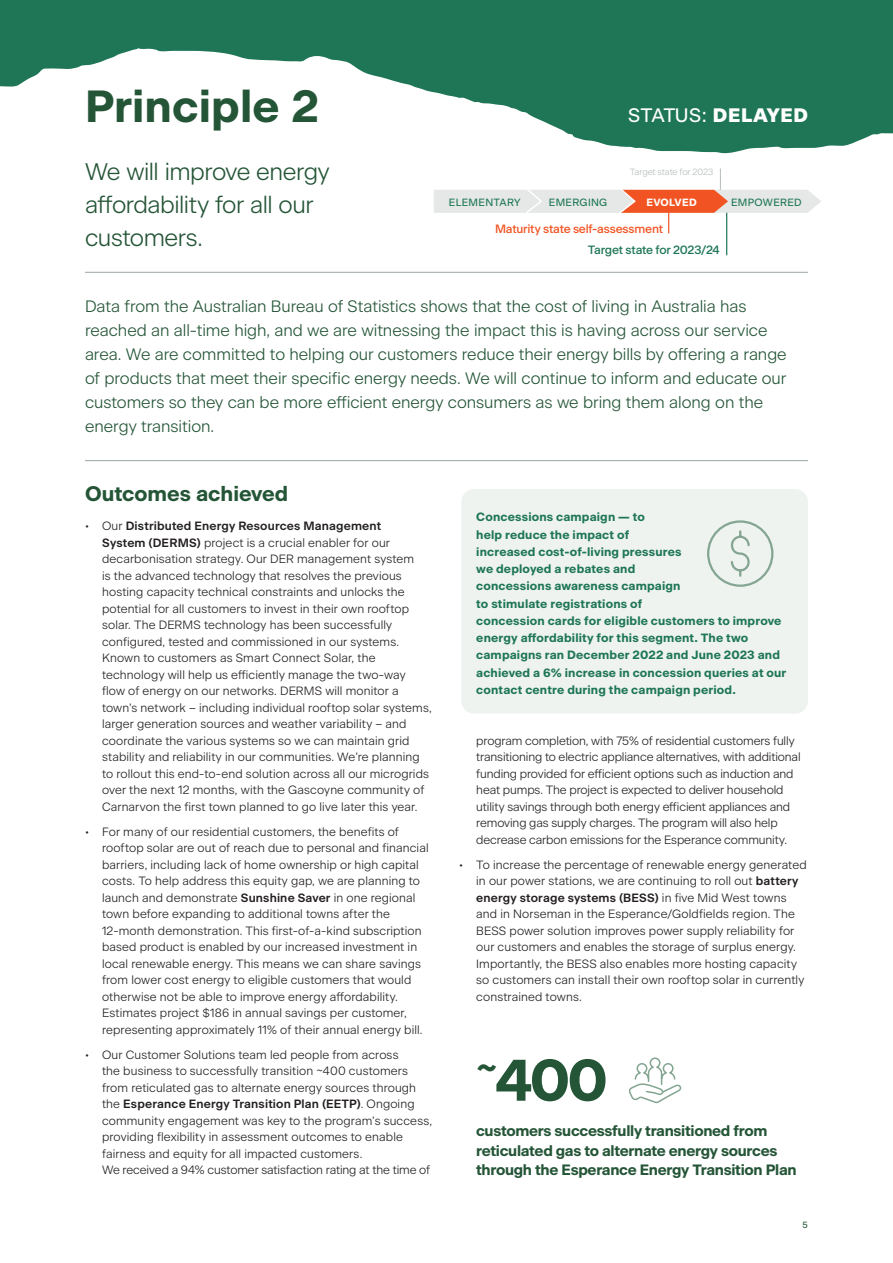
<style>
.page{position:relative;width:893px;height:1263px;background:#1e7656}
.page>*{position:absolute;margin:0;border:0;box-sizing:border-box;transform-origin:0 0}
.Table___title{font:700 58.5px "Beausite Classic";color:#255537}
.t1{font:700 45px "Beausite Classic";color:#255537}
.t2{font:300 24px/33px "Beausite Classic";letter-spacing:-.02em;color:#255537}
.Principle___title{font:700 21px "Beausite Classic";color:#255537}
.t3{font:19.5px "Beausite Classic";letter-spacing:-.05em;color:#fff}
.t4{font:300 16.5px/24px "Beausite Classic";letter-spacing:-.005em;color:#255537}
.Table___title-2{font:700 15px/19.5px "Beausite Classic";letter-spacing:-.02em;color:#255537}
.t5{font:300 12px/16.5px "Beausite Classic";letter-spacing:.01em;color:#231f20}
.t6{font:300 12px/16.5px "Beausite Classic";letter-spacing:-.01em;color:#231f20}
.t7{font:700 12px/17.2px "Beausite Classic";letter-spacing:.015em;color:#1e7656}
.t8{font:500 12px "Beausite Classic";letter-spacing:-.015em;color:#f15422}
.t9{font:500 12px "Beausite Classic";letter-spacing:-.02em;color:#1e7656}
.t10{font:10.5px "Beausite Classic";letter-spacing:.03em;color:#1e7656}
.t11{font:700 10.5px "Beausite Classic";letter-spacing:.03em;color:#fff}
.t12{font:300 9px "Beausite Classic";letter-spacing:-.015em;color:#b6bbbc}
.t13{font:9px "Beausite Classic";color:#255537}
.s1{font-weight:900}
.s2{font-weight:600}
</style>
<div class="page">
<div style="left:0;top:48px;width:893px;height:1215px;background:#fff"></div>
<hr style="left:85px;top:460px;width:723px;height:1px;background:#a8b0ab">
<hr style="left:85px;top:272px;width:723px;height:1px;background:#a8b0ab">
<hr style="left:726px;top:213px;width:1px;height:42px;background:#1e7656">
<svg style="left:434px;top:168px;width:387px;height:65px;background:#f6eae5"></svg>
<div style="left:461px;top:489px;width:347px;height:225px;background:#eff3f0;border-radius:13px"></div>
<div style="left:707px;top:520px;width:66px;height:67px;border:2px solid #83a591;border-radius:50%"></div>
<svg style="left:730px;top:530px;width:20px;height:47px"></svg>
<svg style="left:628px;top:1057px;width:57px;height:47px;background:#ebf0ed"></svg>
<p class="t1" style="left:85px;top:72px;width:236px">Principle 2</p>
<p class="t2" style="left:85px;top:153px;width:246px">We will improve energy affordability for all our customers.</p>
<p class="t3" style="left:628px;top:101px;width:181px">STATUS: <span class="s1">DELAYED</span></p>
<p class="t12" style="left:630px;top:166px;width:85px">Target state for 2023</p>
<p class="t10" style="left:449px;top:194px;width:73px">ELEMENTARY</p>
<p class="t10" style="left:549px;top:194px;width:60px">EMERGING</p>
<p class="t11" style="left:646px;top:194px;width:52px">EVOLVED</p>
<p class="t10" style="left:731px;top:194px;width:72px">EMPOWERED</p>
<p class="t8" style="left:495px;top:219px;width:170px">Maturity state self-assessment</p>
<p class="t9" style="left:588px;top:241px;width:133px">Target state for 2023/24</p>
<p class="t4" style="left:85px;top:293px;width:703px">Data from the Australian Bureau of Statistics shows that the cost of living in Australia has reached an all-time high, and we are witnessing the impact this is having across our service area. We are committed to helping our customers reduce their energy bills by offering a range of products that meet their specific energy needs. We will continue to inform and educate our customers so they can be more efficient energy consumers as we bring them along on the energy transition.</p>
<p class="Principle___title" style="left:85px;top:477px;width:205px">Outcomes achieved</p>
<p class="t5" style="left:102px;top:517px;width:331px;text-indent:-17px">• Our <span class="s2">Distributed Energy Resources Management<br>System (DERMS)</span> project is a crucial enabler for our decarbonisation strategy. Our DER management system<br>is the advanced technology that resolves the previous hosting capacity technical constraints and unlocks the potential for all customers to invest in their own rooftop solar. The DERMS technology has been successfully configured, tested and commissioned in our systems.<br>Known to customers as Smart Connect Solar, the technology will help us efficiently manage the two-way<br>flow of energy on our networks. DERMS will monitor a town’s network – including individual rooftop solar systems, larger generation sources and weather variability – and coordinate the various systems so we can maintain grid stability and reliability in our communities. We’re planning to rollout this end-to-end solution across all our microgrids over the next 12 months, with the Gascoyne community of Carnarvon the first town planned to go live later this year.</p>
<p class="t5" style="left:102px;top:822px;width:328px;text-indent:-17px">• For many of our residential customers, the benefits of rooftop solar are out of reach due to personal and financial barriers, including lack of home ownership or high capital costs. To help address this equity gap, we are planning to launch and demonstrate <span class="s2">Sunshine Saver</span> in one regional town before expanding to additional towns after the 12-month demonstration. This first-of-a-kind subscription based product is enabled by our increased investment in local renewable energy. This means we can share savings from lower cost energy to eligible customers that would otherwise not be able to improve energy affordability.<br>Estimates project $186 in annual savings per customer, representing approximately 11% of their annual energy bill.</p>
<p class="t5" style="left:102px;top:1045px;width:332px;text-indent:-17px">• Our Customer Solutions team led people from across<br>the business to successfully transition ~400 customers from reticulated gas to alternate energy sources through the <span class="s2">Esperance Energy Transition Plan (EETP)</span>. Ongoing community engagement was key to the program’s success, providing flexibility in assessment outcomes to enable fairness and equity for all impacted customers.<br>We received a 94% customer satisfaction rating at the time of</p>
<p class="t7" style="left:476px;top:508px;width:312px">Concessions campaign — to<br>help reduce the impact of<br>increased cost-of-living pressures<br>we deployed a rebates and<br>concessions awareness campaign<br>to stimulate registrations of<br>concession cards for eligible customers to improve energy affordability for this segment. The two campaigns ran December 2022 and June 2023 and achieved a 6% increase in concession queries at our contact centre during the campaign period.</p>
<p class="t6" style="left:476px;top:731px;width:326px">program completion, with 75% of residential customers fully transitioning to electric appliance alternatives, with additional funding provided for efficient options such as induction and heat pumps. The project is expected to deliver household utility savings through both energy efficient appliances and removing gas supply charges. The program will also help decrease carbon emissions for the Esperance community.</p>
<p class="t5" style="left:476px;top:855px;width:332px;text-indent:-17px">• To increase the percentage of renewable energy generated in our power stations, we are continuing to roll out <span class="s2">battery energy storage systems (BESS)</span> in five Mid West towns and in Norseman in the Esperance/Goldfields region. The BESS power solution improves power supply reliability for our customers and enables the storage of surplus energy.<br>Importantly, the BESS also enables more hosting capacity so customers can install their own rooftop solar in currently constrained towns.</p>
<p class="Table___title" style="left:477px;top:1035px;width:133px"><sup>~</sup>400</p>
<p class="Table___title-2" style="left:476px;top:1120px;width:322px">customers successfully transitioned from reticulated gas to alternate energy sources through the Esperance Energy Transition Plan</p>
<p class="t13" style="left:803px;top:1218px;width:7px">5</p>
</div>
